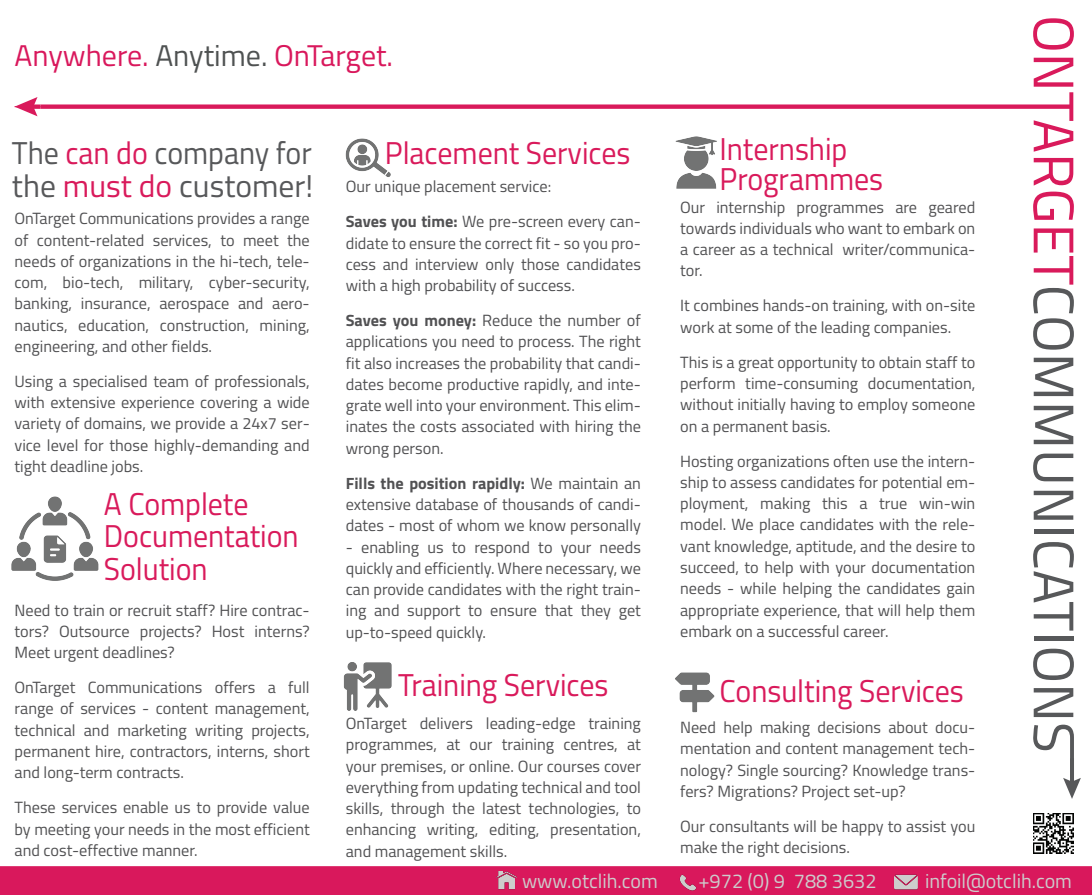
<style>
.page{position:relative;width:1092px;height:895px;background:#fff}
.page>*{position:absolute;margin:0;border:0;box-sizing:border-box;transform-origin:0 0}
.t1{font:31.62px/32.5px "Titillium";color:#d91a5b;scale:.95 1}
.t2{font:31.62px/32.5px "Titillium";color:#57585a;scale:.95 1}
.t3{font:30px "Titillium";color:#d9185c}
.t4{font:20px "Titillium";color:#cdcccc}
.t5{font:16.25px/21.2px "Titillium";color:#515153;text-align:justify}
.s1{color:#4f5252}
.s2{color:#d91a5b}
.s3{font-weight:700}
</style>
<div class="page">
<div style="left:0;top:866px;width:1091px;height:28px;background:#d9185c"></div>
<img style="left:11px;top:496px;width:88px;height:85px">
<img style="left:675px;top:672px;width:40px;height:41px">
<img style="left:343px;top:662px;width:49px;height:49px">
<img style="left:676px;top:152px;width:41px;height:37px">
<img style="left:345px;top:152px;width:46px;height:25px">
<svg style="left:1033px;top:18px;width:40px;height:32px"></svg>
<svg style="left:1033px;top:158px;width:40px;height:27px"></svg>
<svg style="left:1033px;top:191px;width:40px;height:29px"></svg>
<svg style="left:1033px;top:228px;width:40px;height:121px"></svg>
<svg style="left:1033px;top:357px;width:40px;height:39px"></svg>
<svg style="left:1033px;top:406px;width:40px;height:38px"></svg>
<svg style="left:1033px;top:453px;width:40px;height:28px"></svg>
<svg style="left:1033px;top:490px;width:40px;height:29px"></svg>
<hr style="left:1033px;top:529px;width:40px;height:4px;background:#57585a">
<svg style="left:1033px;top:542px;width:40px;height:88px"></svg>
<hr style="left:1033px;top:636px;width:40px;height:4px;background:#57585a">
<svg style="left:1033px;top:648px;width:40px;height:32px"></svg>
<svg style="left:1033px;top:688px;width:40px;height:29px"></svg>
<svg style="left:1033px;top:724px;width:47px;height:74px"></svg>
<svg style="left:15px;top:58px;width:1058px;height:94px"></svg>
<img style="left:1033px;top:813px;width:40px;height:40px">
<img style="left:679px;top:874px;width:17px;height:16px">
<img style="left:894px;top:874px;width:24px;height:16px">
<img style="left:496px;top:871px;width:21px;height:18px">
<h2 class="t3" style="left:15px;top:33px;width:380px">Anywhere. <span class="s1">Anytime.</span> OnTarget.</h2>
<h1 class="t2" style="left:12px;top:135px;width:318px">The <span class="s2">can do</span> company for the <span class="s2">must do</span> customer!</h1>
<p class="t5" style="left:15px;top:207px;width:297px">OnTarget Communications provides a range of content-related services, to meet the needs of organizations in the hi-tech, tele&shy;com, bio-tech, military, cyber-security, banking, insurance, aerospace and aero&shy;nautics, education, construction, mining, engineering, and other fields.</p>
<p class="t5" style="left:15px;top:370px;width:297px">Using a specialised team of professionals, with extensive experience covering a wide variety of domains, we provide a 24x7 ser&shy;vice level for those highly-demanding and tight deadline jobs.</p>
<h1 class="t1" style="left:104px;top:486px;width:206px">A Complete<br>Documentation<br>Solution</h1>
<p class="t5" style="left:15px;top:598px;width:297px">Need to train or recruit staff? Hire contrac&shy;tors? Outsource projects? Host interns?<br>Meet urgent deadlines?</p>
<p class="t5" style="left:15px;top:676px;width:297px">OnTarget Communications offers a full range of services - content management, technical and marketing writing projects, permanent hire, contractors, interns, short and long-term contracts.</p>
<p class="t5" style="left:15px;top:796px;width:297px">These services enable us to provide value by meeting your needs in the most efficient and cost-effective manner.</p>
<h1 class="t1" style="left:385px;top:135px;width:260px">Placement Services</h1>
<h1 class="t1" style="left:719px;top:132px;width:174px;line-height:30px">Internship<br>Programmes</h1>
<p class="t5" style="left:346px;top:168px;width:296px;line-height:35px">Our unique placement service:<br><span class="s3">Saves you time:</span> We pre-screen every can-</p>
<p class="t5" style="left:346px;top:231px;width:297px">didate to ensure the correct fit - so you pro&shy;cess and interview only those candidates with a high probability of success.</p>
<p class="t5" style="left:346px;top:309px;width:297px"><span class="s3">Saves you money:</span> Reduce the number of applications you need to process. The right fit also increases the probability that candi&shy;dates become productive rapidly, and inte&shy;grate well into your environment. This elim&shy;inates the costs associated with hiring the wrong person.</p>
<p class="t5" style="left:346px;top:471px;width:297px"><span class="s3">Fills the position rapidly:</span> We maintain an extensive database of thousands of candi&shy;dates - most of whom we know personally</p>
<p class="t5" style="left:346px;top:535px;width:297px">- enabling us to respond to your needs quickly and efficiently. Where necessary, we can provide candidates with the right train&shy;ing and support to ensure that they get up-to-speed quickly.</p>
<p class="t5" style="left:680px;top:195px;width:297px">Our internship programmes are geared towards individuals who want to embark on a career as a technical writer/communica&shy;tor.</p>
<p class="t5" style="left:680px;top:294px;width:297px">It combines hands-on training, with on-site work at some of the leading companies.</p>
<p class="t5" style="left:680px;top:350px;width:297px">This is a great opportunity to obtain staff to perform time-consuming documentation, without initially having to employ someone on a permanent basis.</p>
<p class="t5" style="left:680px;top:449px;width:297px">Hosting organizations often use the intern&shy;ship to assess candidates for potential em&shy;ployment, making this a true win-win model. We place candidates with the rele&shy;vant knowledge, aptitude, and the desire to succeed, to help with your documentation needs - while helping the candidates gain appropriate experience, that will help them embark on a successful career.</p>
<h1 class="t1" style="left:398px;top:666px;width:223px">Training Services</h1>
<h1 class="t1" style="left:719px;top:672px;width:259px">Consulting Services</h1>
<p class="t5" style="left:346px;top:711px;width:297px">OnTarget delivers leading-edge training programmes, at our training centres, at your premises, or online. Our courses cover everything from updating technical and tool skills, through the latest technologies, to enhancing writing, editing, presentation, and management skills.</p>
<p class="t5" style="left:680px;top:715px;width:297px">Need help making decisions about docu&shy;mentation and content management tech&shy;nology? Single sourcing? Knowledge trans&shy;fers? Migrations? Project set-up?</p>
<p class="t5" style="left:680px;top:814px;width:297px">Our consultants will be happy to assist you make the right decisions.</p>
<p class="t4" style="left:522px;top:866px;width:137px">www.otclih.com</p>
<p class="t4" style="left:698px;top:866px;width:180px">+972 (0) 9 788 3632</p>
<p class="t4" style="left:925px;top:866px;width:148px">infoil@otclih.com</p>
</div>
